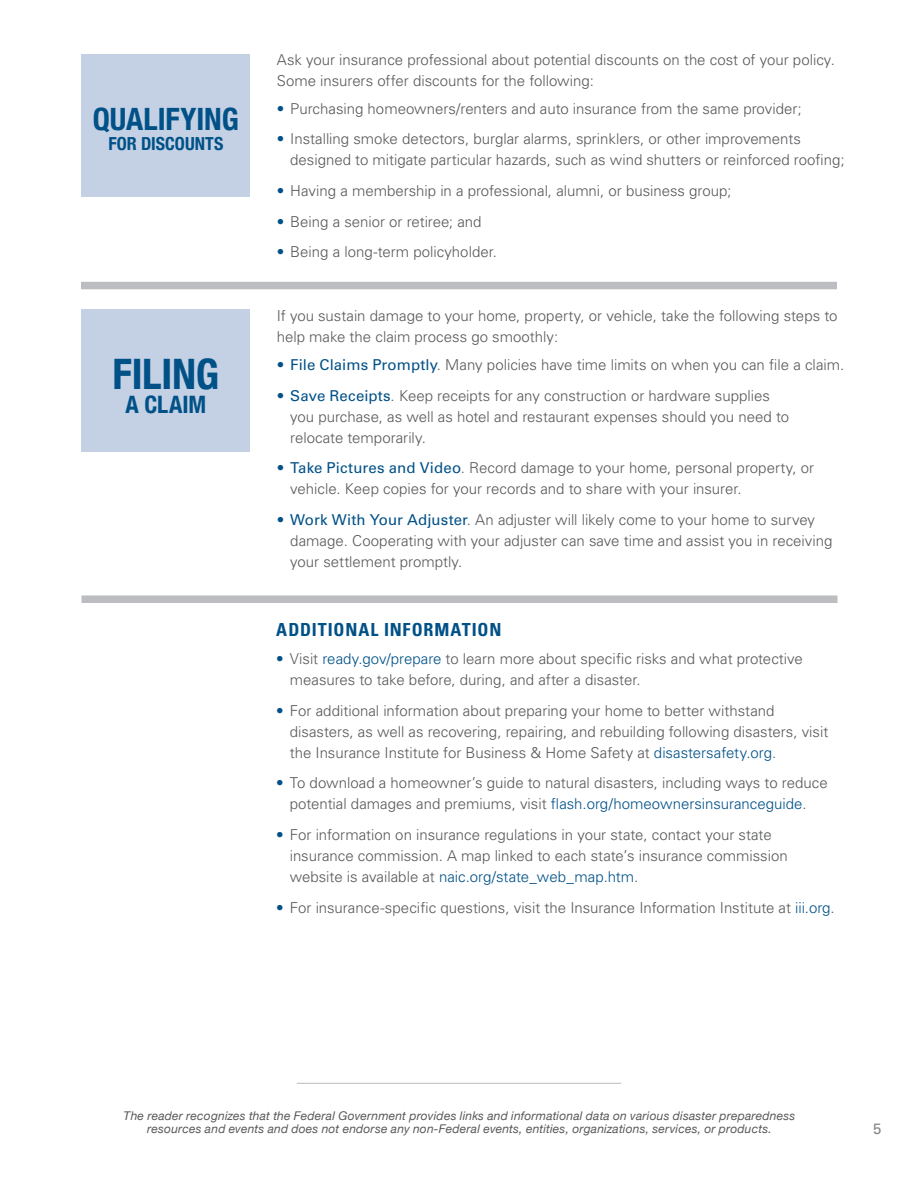
<style>
.page{position:relative;width:918px;height:1188px;background:#fff}
.page>*{position:absolute;margin:0;border:0;box-sizing:border-box;transform-origin:0 0}
.t1{font:700 condensed 42px "Helvetica Neue";letter-spacing:-.01em;color:#005187}
.t2{font:700 condensed 30.75px "Helvetica Neue";letter-spacing:-.005em;color:#005187}
.t3{font:700 condensed 24px "Helvetica Neue";color:#005187}
.t4{font:700 condensed 18px "Univers LT Std";letter-spacing:.045em;color:#005187}
.t5{font:700 condensed 18px "Helvetica Neue";letter-spacing:.005em;color:#005187}
.t6{font:300 15px/21px "Univers LT Std";color:#57585a}
.t7{font:15px "Univers LT Std";color:#808285}
.t8{font:italic 12px/13.5px "Helvetica Neue";letter-spacing:.02em;color:#57585a;text-align:center}
.s1{color:#005187}
.s2{font-weight:400;color:#005187}
</style>
<div class="page">
<div style="left:81px;top:282px;width:756px;height:7px;background:#bcbdc0"></div>
<div style="left:81px;top:54px;width:169px;height:142px;background:#c4d1e4"></div>
<hr style="left:297px;top:1083px;width:324px;height:1px;background:#babbbe">
<div style="left:81px;top:310px;width:169px;height:142px;background:#c4d1e4"></div>
<div style="left:81px;top:595px;width:756px;height:8px;background:#bcbdc0"></div>
<h2 class="t2" style="left:93px;top:94px;width:147px">QUALIFYING</h2>
<h2 class="t5" style="left:108px;top:128px;width:116px">FOR DISCOUNTS</h2>
<h2 class="t1" style="left:113px;top:339px;width:108px">FILING</h2>
<h2 class="t3" style="left:125px;top:385px;width:82px">A CLAIM</h2>
<p class="t6" style="left:277px;top:49px;width:560px">Ask your insurance professional about potential discounts on the cost of your policy.<br>Some insurers offer discounts for the following:</p>
<p class="t6" style="left:277px;top:98px;width:526px"><span class="s1">•</span> Purchasing homeowners/renters and auto insurance from the same provider;</p>
<p class="t6" style="left:290px;top:129px;width:556px;text-indent:-14px"><span class="s1">•</span> Installing smoke detectors, burglar alarms, sprinklers, or other improvements designed to mitigate particular hazards, such as wind shutters or reinforced roofing;</p>
<p class="t6" style="left:277px;top:180px;width:456px"><span class="s1">•</span> Having a membership in a professional, alumni, or business group;</p>
<p class="t6" style="left:277px;top:211px;width:206px"><span class="s1">•</span> Being a senior or retiree; and</p>
<p class="t6" style="left:277px;top:242px;width:222px"><span class="s1">•</span> Being a long-term policyholder.</p>
<p class="t6" style="left:277px;top:305px;width:562px">If you sustain damage to your home, property, or vehicle, take the following steps to help make the claim process go smoothly:</p>
<p class="t6" style="left:277px;top:354px;width:569px"><span class="s1">•</span> <span class="s2">File Claims Promptly</span>. Many policies have time limits on when you can file a claim.</p>
<p class="t6" style="left:290px;top:385px;width:500px;text-indent:-14px"><span class="s1">•</span> <span class="s2">Save Receipts</span>. Keep receipts for any construction or hardware supplies you purchase, as well as hotel and restaurant expenses should you need to relocate temporarily.</p>
<p class="t6" style="left:290px;top:458px;width:526px;text-indent:-14px"><span class="s1">•</span> <span class="s2">Take Pictures and Video</span>. Record damage to your home, personal property, or vehicle. Keep copies for your records and to share with your insurer.</p>
<p class="t6" style="left:290px;top:509px;width:544px;text-indent:-14px"><span class="s1">•</span> <span class="s2">Work With Your Adjuster</span>. An adjuster will likely come to your home to survey damage. Cooperating with your adjuster can save time and assist you in receiving your settlement promptly.</p>
<h3 class="t4" style="left:276px;top:619px;width:227px">ADDITIONAL INFORMATION</h3>
<p class="t6" style="left:290px;top:648px;width:515px;text-indent:-14px"><span class="s1">•</span> Visit <span class="s1">ready.gov/prepare</span> to learn more about specific risks and what protective measures to take before, during, and after a disaster.</p>
<p class="t6" style="left:290px;top:700px;width:540px;text-indent:-14px"><span class="s1">•</span> For additional information about preparing your home to better withstand disasters, as well as recovering, repairing, and rebuilding following disasters, visit the Insurance Institute for Business &amp; Home Safety at <span class="s1">disastersafety.org</span>.</p>
<p class="t6" style="left:276px;top:772px;width:553px;text-align:center"><span class="s1">•</span> To download a homeowner’s guide to natural disasters, including ways to reduce potential damages and premiums, visit <span class="s1">flash.org/homeownersinsuranceguide</span>.</p>
<p class="t6" style="left:290px;top:824px;width:500px;text-indent:-14px"><span class="s1">•</span> For information on insurance regulations in your state, contact your state insurance commission. A map linked to each state’s insurance commission website is available at <span class="s1">naic.org/state_web_map.htm</span>.</p>
<p class="t6" style="left:276px;top:897px;width:560px"><span class="s1">•</span> For insurance-specific questions, visit the Insurance Information Institute at <span class="s1">iii.org</span>.</p>
<p class="t8" style="left:124px;top:1109px;width:673px">The reader recognizes that the Federal Government provides links and informational data on various disaster preparedness resources and events and does not endorse any non-Federal events, entities, organizations, services, or products.</p>
<p class="t7" style="left:873px;top:1120px;width:10px">5</p>
</div>
